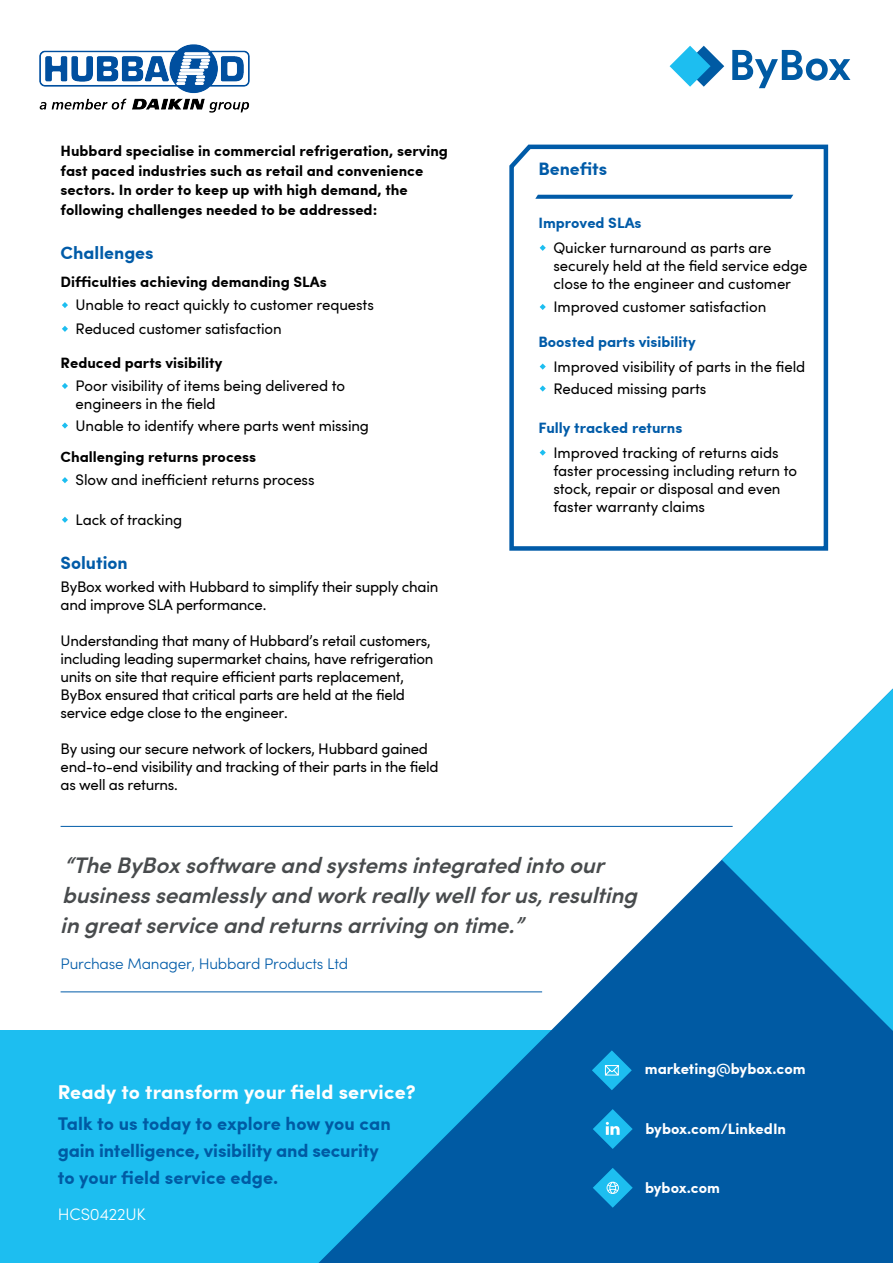
<style>
.page{position:relative;width:893px;height:1263px;background:#fff}
.page>*{position:absolute;margin:0;border:0;box-sizing:border-box;transform-origin:0 0}
.t1{font:italic 600 22.5px/29.8px "Sofia Pro";color:#484b4d}
.t2{font:700 19.95px "Sofia Pro";letter-spacing:.01em;color:#fff}
.t3{font:700 18.3px/27px "Sofia Pro";letter-spacing:-.01em;color:#005aa3}
.t4{font:700 18px "Sofia Pro";color:#005ba8}
.t5{font:300 16.65px "Sofia Pro";letter-spacing:-.01em;color:#fff}
.t6{font:300 15.3px "Sofia Pro";letter-spacing:-.015em;color:#005ba8}
.t7{font:700 15.15px "Sofia Pro";color:#fff}
.t8{font:15px/18px "Sofia Pro";letter-spacing:-.01em;color:#000}
.t9{font:700 15px/19.5px "Sofia Pro";color:#000}
.t10{font:700 15px "Sofia Pro";color:#005ba8}
</style>
<div class="page">
<div style="left:0;top:1030px;width:893px;height:233px;background:#1dbef0"></div>
<svg style="left:318px;top:688px;width:575px;height:575px"></svg>
<svg style="left:732px;top:50px;width:118px;height:38px"></svg>
<svg style="left:670px;top:46px;width:54px;height:41px"></svg>
<svg style="left:62px;top:302px;width:6px;height:6px"></svg>
<svg style="left:62px;top:326px;width:6px;height:6px"></svg>
<svg style="left:62px;top:383px;width:6px;height:6px"></svg>
<svg style="left:62px;top:422px;width:6px;height:7px"></svg>
<svg style="left:62px;top:477px;width:6px;height:6px"></svg>
<svg style="left:62px;top:517px;width:6px;height:6px"></svg>
<svg style="left:592px;top:1050px;width:40px;height:40px"></svg>
<svg style="left:593px;top:1109px;width:40px;height:40px"></svg>
<svg style="left:593px;top:1168px;width:40px;height:40px"></svg>
<hr style="left:61px;top:826px;width:672px;height:1px;background:#005ba8">
<hr style="left:61px;top:991px;width:481px;height:1px;background:#005ba8">
<svg style="left:722px;top:689px;width:171px;height:346px;fill:#1dbef0"></svg>
<svg style="left:509px;top:144px;width:320px;height:407px"></svg>
<svg style="left:540px;top:245px;width:6px;height:6px"></svg>
<svg style="left:540px;top:304px;width:6px;height:6px"></svg>
<svg style="left:540px;top:363px;width:6px;height:7px"></svg>
<svg style="left:540px;top:385px;width:6px;height:7px"></svg>
<svg style="left:540px;top:449px;width:6px;height:7px"></svg>
<svg style="left:535px;top:195px;width:258px;height:4px"></svg>
<img style="left:39px;top:44px;width:211px;height:69px">
<p class="t9" style="left:61px;top:140px;width:389px">Hubbard specialise in commercial refrigeration, serving fast paced industries such as retail and convenience sectors. In order to keep up with high demand, the following challenges needed to be addressed:</p>
<p class="t4" style="left:61px;top:239px;width:95px">Challenges</p>
<p class="t9" style="left:61px;top:271px;width:268px">Difficulties achieving demanding SLAs</p>
<p class="t8" style="left:76px;top:293px;width:300px;line-height:23.7px">Unable to react quickly to customer requests<br>Reduced customer satisfaction</p>
<p class="t9" style="left:61px;top:352px;width:163px">Reduced parts visibility</p>
<p class="t8" style="left:76px;top:376px;width:271px">Poor visibility of items being delivered to engineers in the field</p>
<p class="t8" style="left:76px;top:416px;width:295px">Unable to identify where parts went missing</p>
<p class="t9" style="left:61px;top:446px;width:197px">Challenging returns process</p>
<p class="t8" style="left:76px;top:470px;width:240px">Slow and inefficient returns process</p>
<p class="t8" style="left:76px;top:511px;width:108px">Lack of tracking</p>
<p class="t4" style="left:61px;top:549px;width:69px">Solution</p>
<p class="t8" style="left:61px;top:578px;width:379px">ByBox worked with Hubbard to simplify their supply chain and improve SLA performance.</p>
<p class="t8" style="left:61px;top:632px;width:374px">Understanding that many of Hubbard’s retail customers, including leading supermarket chains, have refrigeration units on site that require efficient parts replacement, ByBox ensured that critical parts are held at the field service edge close to the engineer.</p>
<p class="t8" style="left:61px;top:740px;width:380px">By using our secure network of lockers, Hubbard gained end-to-end visibility and tracking of their parts in the field as well as returns.</p>
<p class="t4" style="left:538px;top:155px;width:70px">Benefits</p>
<p class="t10" style="left:538px;top:211px;width:105px">Improved SLAs</p>
<p class="t8" style="left:553px;top:239px;width:256px">Quicker turnaround as parts are securely held at the field service edge close to the engineer and customer</p>
<p class="t8" style="left:553px;top:298px;width:214px">Improved customer satisfaction</p>
<p class="t10" style="left:538px;top:330px;width:159px">Boosted parts visibility</p>
<p class="t8" style="left:553px;top:356px;width:253px;line-height:21.9px">Improved visibility of parts in the field<br>Reduced missing parts</p>
<p class="t10" style="left:538px;top:416px;width:146px">Fully tracked returns</p>
<p class="t8" style="left:553px;top:443px;width:245px">Improved tracking of returns aids faster processing including return to stock, repair or disposal and even faster warranty claims</p>
<h1 class="t1" style="left:60px;top:849px;width:585px">“TheByBoxsoftwareand systemsintegrated into our business seamlessly and workreally well forus,resulting ingreat serviceandreturnsarriving ontime.”</h1>
<p class="t6" style="left:61px;top:952px;width:289px">Purchase Manager, Hubbard Products Ltd</p>
<h2 class="t2" style="left:58px;top:1076px;width:360px">Ready to transform your field service?</h2>
<p class="t3" style="left:58px;top:1109px;width:335px">Talk to us today to explore how you can gain intelligence, visibility and security to your field service edge.</p>
<p class="t5" style="left:58px;top:1202px;width:90px">HCS0422UK</p>
<p class="t7" style="left:645px;top:1057px;width:162px">marketing@bybox.com</p>
<p class="t7" style="left:645px;top:1117px;width:142px">bybox.com/LinkedIn</p>
<p class="t7" style="left:645px;top:1176px;width:76px">bybox.com</p>
</div>
